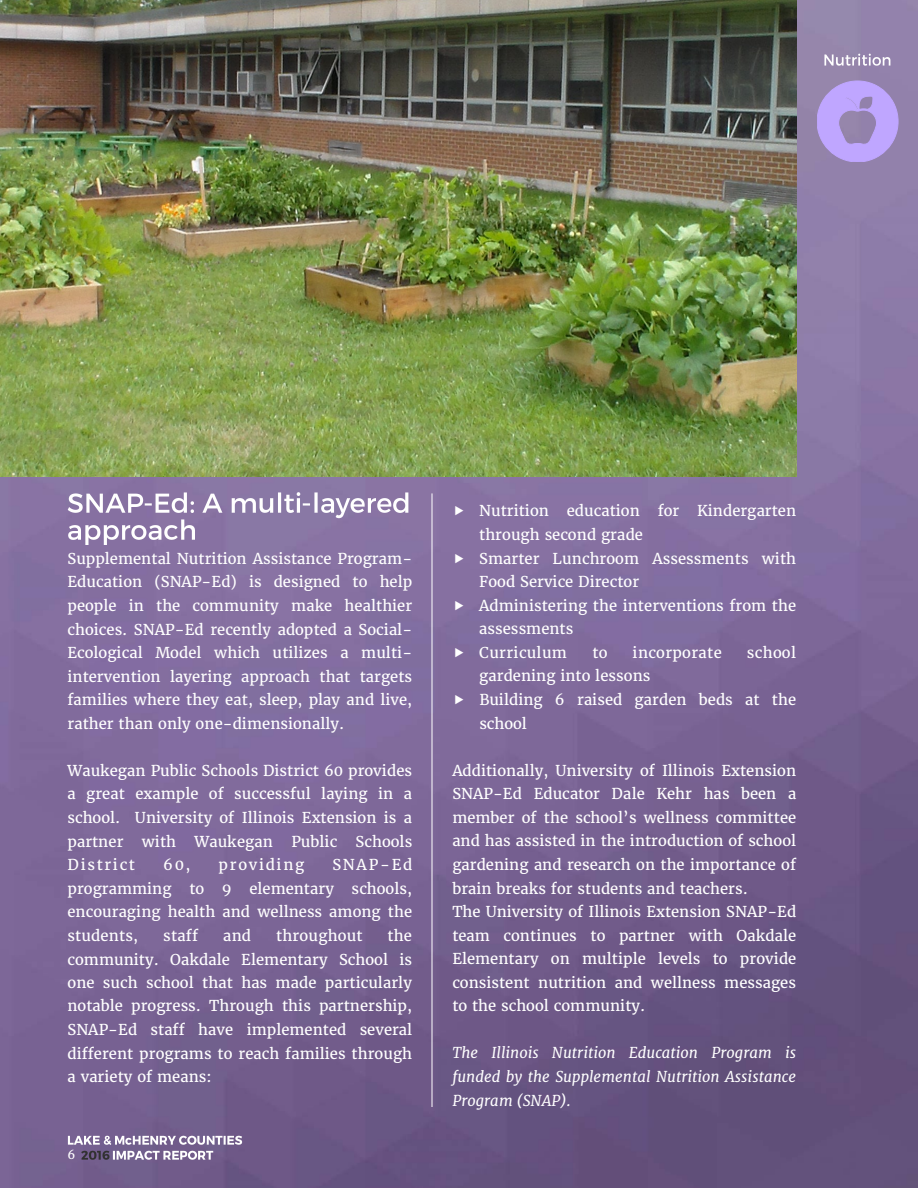
<style>
.page{position:relative;width:918px;height:1188px;background:#fff}
.page>*{position:absolute;margin:0;border:0;box-sizing:border-box;transform-origin:0 0}
.t1{font:15px/23.5px "Merriweather";color:#fff;text-align:justify}
.t2{font:italic 15px/23.5px "Merriweather";color:#fff;text-align:justify}
.t3{font:15px "Merriweather";letter-spacing:.02em;color:#fff}
.t4{font:15px "Merriweather";letter-spacing:.11em;color:#fff}
.t5{font:12px "Merriweather";color:#fff}
</style>
<div class="page">
<img style="left:0;top:0;width:918px;height:1188px">
<img style="left:68px;top:1132px;width:182px;height:15px">
<img style="left:75px;top:1147px;width:6px;height:15px">
<img style="left:81px;top:1147px;width:31px;height:15px">
<img style="left:112px;top:1147px;width:109px;height:15px">
<hr style="left:432px;top:493px;width:1px;height:614px;background:#fff">
<img style="left:68px;top:486px;width:76px;height:27px">
<img style="left:144px;top:486px;width:10px;height:27px">
<img style="left:154px;top:486px;width:148px;height:36px">
<img style="left:302px;top:486px;width:10px;height:36px">
<img style="left:312px;top:486px;width:118px;height:36px">
<img style="left:68px;top:513px;width:145px;height:36px">
<img style="left:0;top:0;width:796px;height:477px">
<svg style="left:817px;top:81px;width:81px;height:81px;background:#ae98df"></svg>
<img style="left:824px;top:50px;width:75px;height:20px">
<svg style="left:455px;top:506px;width:9px;height:10px"></svg>
<svg style="left:456px;top:553px;width:8px;height:10px"></svg>
<svg style="left:456px;top:601px;width:8px;height:9px"></svg>
<svg style="left:456px;top:648px;width:8px;height:9px"></svg>
<svg style="left:456px;top:695px;width:8px;height:9px"></svg>
<p class="t1" style="left:68px;top:547px;width:346px">Supplemental Nutrition Assistance Program-Education (SNAP-Ed) is designed to help people in the community make healthier choices. SNAP-Ed recently adopted a Social-Ecological Model which utilizes a multi&shy;intervention layering approach that targets families where they eat, sleep, play and live, rather than only one-dimensionally.</p>
<p class="t1" style="left:68px;top:759px;width:346px">Waukegan Public Schools District 60 provides a great example of successful laying in a school. University of Illinois Extension is a partner with Waukegan Public Schools District</p>
<p class="t1" style="left:68px;top:853px;width:346px;text-indent:265px">SNAP-Ed programming to 9 elementary schools, encouraging health and wellness among the students,</p>
<p class="t1" style="left:163px;top:853px;width:29px">60,</p>
<p class="t4" style="left:219px;top:855px;width:87px">providing</p>
<p class="t1" style="left:163px;top:924px;width:36px">staff</p>
<p class="t1" style="left:223px;top:924px;width:29px">and</p>
<p class="t1" style="left:276px;top:924px;width:88px">throughout</p>
<p class="t1" style="left:68px;top:924px;width:346px;text-indent:320px">the community. Oakdale Elementary School is one such school that has made particularly notable progress. Through this partnership, SNAP-Ed staff have implemented several different programs to reach families through a variety of means:</p>
<p class="t5" style="left:68px;top:1147px;width:9px">6</p>
<p class="t1" style="left:479px;top:499px;width:318px;text-align:left">Nutrition education for Kindergarten through second grade<br>Smarter Lunchroom Assessments with<br>Food Service Director<br>Administering the interventions from the assessments<br>Curriculum</p>
<p class="t1" style="left:592px;top:641px;width:17px">to</p>
<p class="t3" style="left:633px;top:643px;width:91px">incorporate</p>
<p class="t1" style="left:747px;top:641px;width:51px">school</p>
<p class="t1" style="left:479px;top:664px;width:318px;text-align:left">gardening into lessons<br>Building 6 raised garden beds at the school</p>
<p class="t1" style="left:452px;top:759px;width:346px;text-align:left">Additionally, University of Illinois Extension SNAP-Ed Educator Dale Kehr has been a member of the school’s wellness committee and has assisted in the introduction of school gardening and research on the importance of brain breaks for students and teachers.<br>The University of Illinois Extension SNAP-Ed team continues to partner with Oakdale Elementary on multiple levels to provide consistent nutrition and wellness messages to the school community.</p>
<p class="t2" style="left:452px;top:1041px;width:345px">The Illinois Nutrition Education Program is funded by the Supplemental Nutrition Assistance Program (SNAP).</p>
</div>
